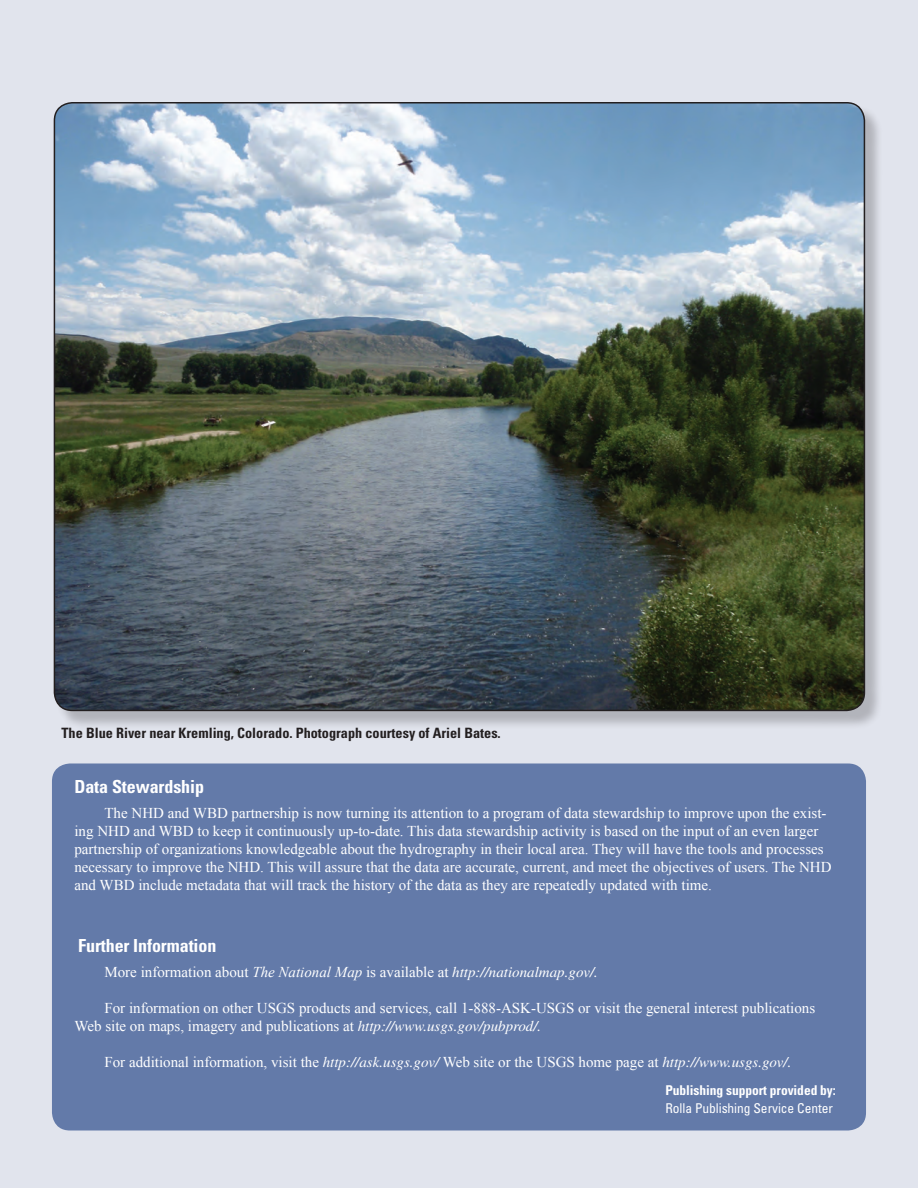
<style>
.page{position:relative;width:918px;height:1188px;background:#e1e4ed}
.page>*{position:absolute;margin:0;border:0;box-sizing:border-box;transform-origin:0 0}
.Heading_1{font:700 condensed 18px "Univers";letter-spacing:-.005em;color:#fff}
.Body_Text{font:15px/18px "Times New Roman";color:#fff}
.FigureCaption{font:700 condensed 14.25px "Univers";color:#231f20}
.Colophon{font:700 condensed 13.5px "Univers";letter-spacing:-.005em;color:#fff}
.Colophon-2{font:condensed 13.5px "Univers";letter-spacing:-.005em;color:#fff}
.s1{font-style:italic}
.s2{font-family:"Times";font-style:italic}
</style>
<div class="page">
<div style="left:52px;top:764px;width:814px;height:367px;background:#637aa9;border-radius:18px"></div>
<div style="left:56px;top:104px;width:828px;height:626px;background:#231f20;opacity:.25"></div>
<img style="left:54px;top:103px;width:810px;height:607px">
<p class="FigureCaption" style="left:61px;top:724px;width:441px">The Blue River near Kremling, Colorado. Photograph courtesy of Ariel Bates.</p>
<p class="Heading_1" style="left:74px;top:775px;width:131px">Data Stewardship</p>
<p class="Body_Text" style="left:74px;top:804px;width:759px;text-indent:30px">The NHD and WBD partnership is now turning its attention to a program of data stewardship to improve upon the exist&shy;ing NHD and WBD to keep it continuously up-to-date. This data stewardship activity is based on the input of an even larger partnership of organizations knowledgeable about the hydrography in their local area. They will have the tools and processes necessary to improve the NHD. This will assure that the data are accurate, current, and meet the objectives of users. The NHD and WBD include metadata that will track the history of the data as they are repeatedly updated with time.</p>
<p class="Heading_1" style="left:78px;top:934px;width:140px">Further Information</p>
<p class="Body_Text" style="left:104px;top:963px;width:495px">More information about <span class="s1">The National Map</span> is available at <span class="s2">http://nationalmap.gov/.</span></p>
<p class="Body_Text" style="left:74px;top:999px;width:742px;text-indent:30px">For information on other USGS products and services, call 1-888-ASK-USGS or visit the general interest publications<br>Web site on maps, imagery and publications at <span class="s2">http://www.usgs.gov/pubprod/.</span></p>
<p class="Body_Text" style="left:104px;top:1053px;width:689px">For additional information, visit the <span class="s2">http://ask.usgs.gov/</span> Web site or the USGS home page at <span class="s2">http://www.usgs.gov/.</span></p>
<p class="Colophon" style="left:665px;top:1082px;width:172px">Publishing support provided by:</p>
<p class="Colophon-2" style="left:665px;top:1099px;width:169px">Rolla Publishing Service Center</p>
</div>
